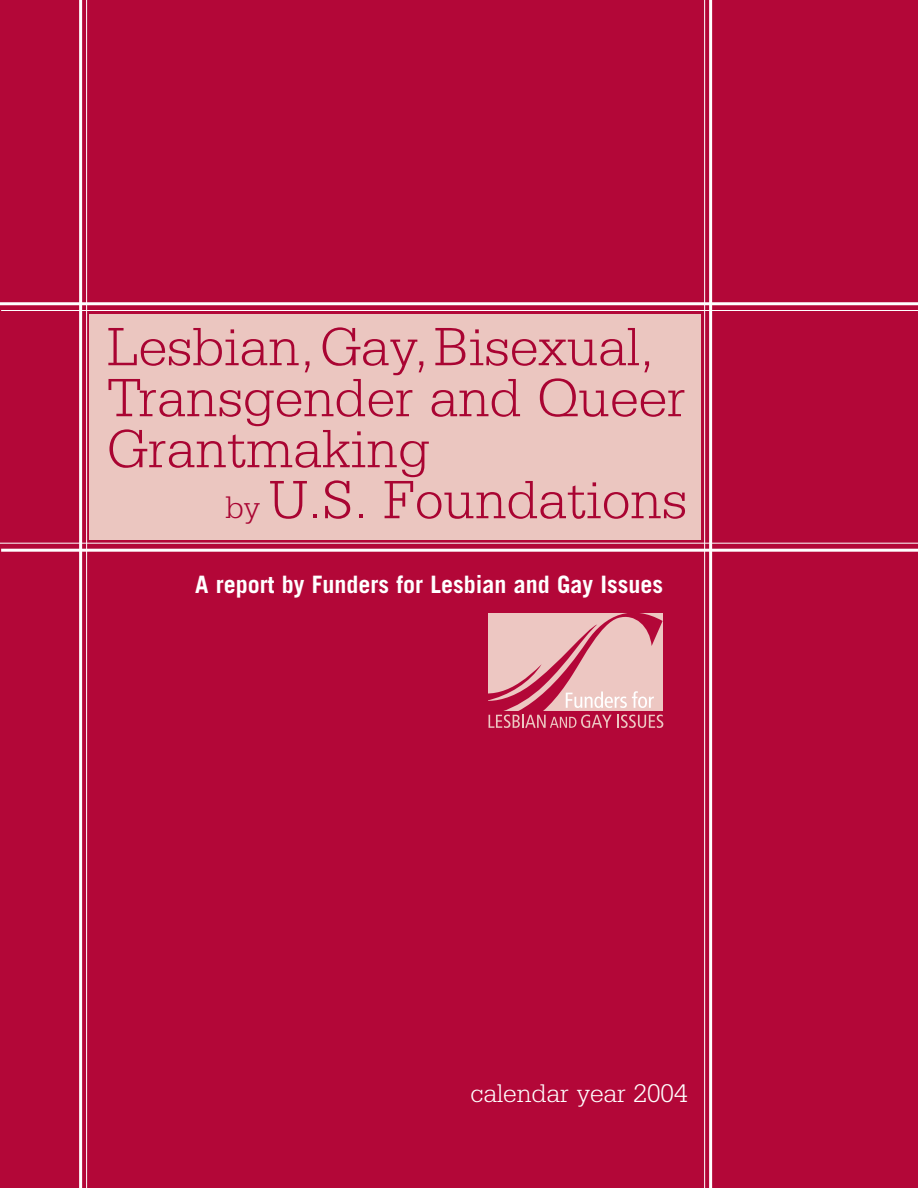
<style>
.page{position:relative;width:918px;height:1188px;background:#b30738}
.page>*{position:absolute;margin:0;border:0;box-sizing:border-box;transform-origin:0 0}
.t1{font:300 57px/51px "Serifa";color:#a90432}
.t2{font:300 27px "Serifa";color:#fff}
.t3{font:700 24px "Trade Gothic";color:#fff}
.s1{font-size:33px}
</style>
<div class="page">
<hr style="left:79px;top:0;width:3px;height:1188px;background:#fff">
<hr style="left:86px;top:0;width:1px;height:1188px;background:#fff">
<hr style="left:0;top:302px;width:918px;height:3px;background:#fff">
<hr style="left:1px;top:549px;width:917px;height:3px;background:#fff">
<hr style="left:1px;top:310px;width:917px;height:1px;background:#fff">
<hr style="left:0;top:543px;width:918px;height:1px;background:#fff">
<div style="left:89px;top:314px;width:611px;height:226px;background:#ebc6c0"></div>
<hr style="left:704px;top:0;width:1px;height:1188px;background:#fff">
<hr style="left:709px;top:0;width:3px;height:1188px;background:#fff">
<svg style="left:454px;top:613px;width:209px;height:115px"></svg>
<p class="t1" style="left:107px;top:326px;width:581px">Lesbian,Gay,Bisexual,<br>Transgender and Queer<br>Grantmaking</p>
<p class="t1" style="left:226px;top:479px;width:463px"><span class="s1">by</span> U.S. Foundations</p>
<p class="t3" style="left:195px;top:576px;width:469px">A report by Funders for Lesbian and Gay Issues</p>
<p class="t2" style="left:470px;top:1084px;width:219px">calendar year 2004</p>
</div>
